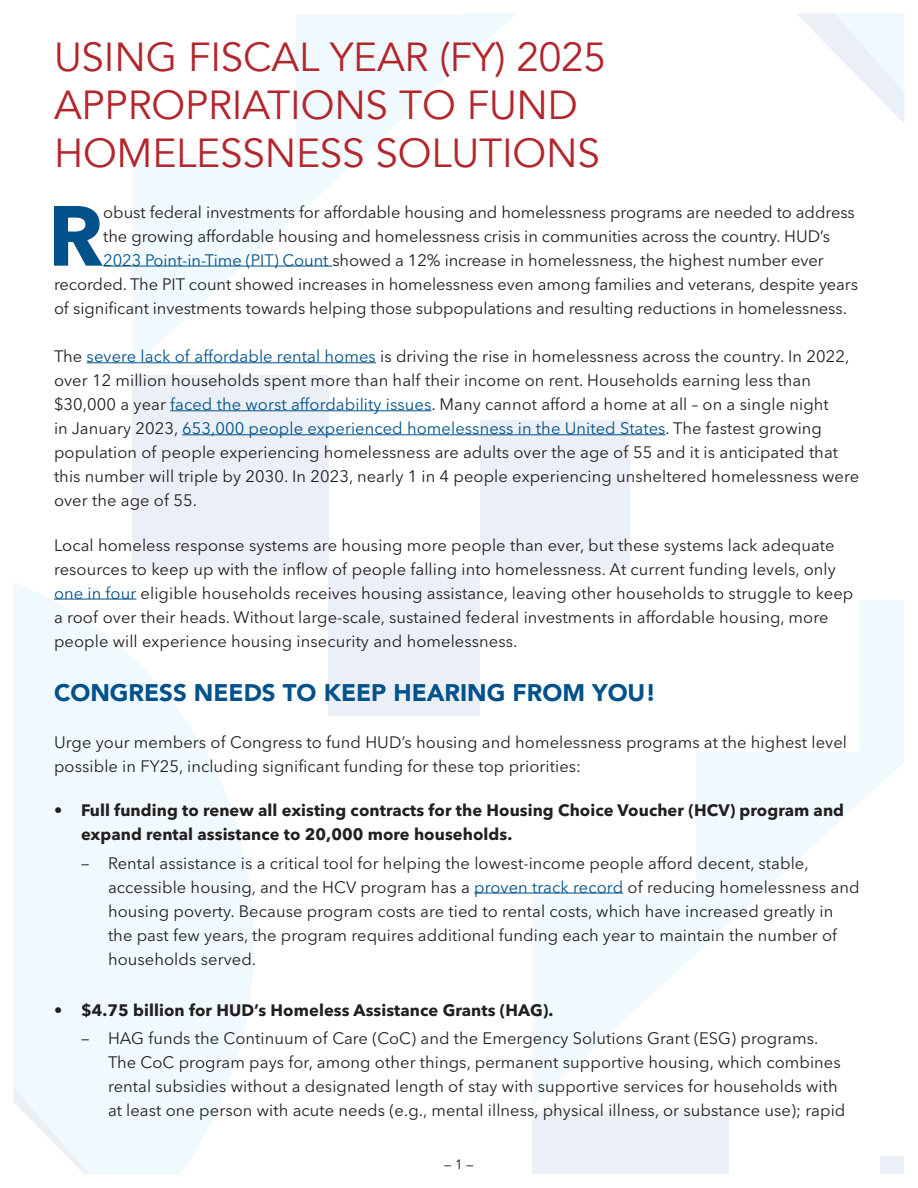
<style>
.page{position:relative;width:918px;height:1188px;background:#fff}
.page>*{position:absolute;margin:0;border:0;box-sizing:border-box;transform-origin:0 0}
.Normal-Dropcap{font:700 84.3px "Avenir Next LT Pro";color:#01518a}
.Heading_1{font:40.5px/48px "Avenir";letter-spacing:-.005em;color:#b2262c}
.Heading_2{font:900 24px "Avenir";color:#01518a}
.Normal-Dropcap-2{font:16.5px/24px "Avenir Next LT Pro";letter-spacing:.005em;color:#231f20}
.t1{font:700 16.5px/24px "Avenir Next LT Pro";letter-spacing:.005em;color:#231f20}
.t2{font:13.5px "Avenir";color:#231f20}
.s1{color:#01518a}
.s2{font-family:"Myriad Pro"}
</style>
<div class="page">
<svg style="left:132px;top:14px;width:383px;height:353px"></svg>
<div style="left:132px;top:375px;width:196px;height:195px;background:#ebeff6"></div>
<div style="left:328px;top:570px;width:152px;height:146px;background:#ebeff6"></div>
<div style="left:480px;top:420px;width:150px;height:150px;background:#ebeff6"></div>
<svg style="left:797px;top:14px;width:107px;height:109px"></svg>
<svg style="left:532px;top:600px;width:372px;height:503px"></svg>
<div style="left:532px;top:1112px;width:197px;height:62px;background:#ebeff6"></div>
<div style="left:880px;top:1156px;width:24px;height:18px;background:#ebeff6"></div>
<svg style="left:14px;top:583px;width:240px;height:591px;fill:#f0f9fd"></svg>
<svg style="left:14px;top:1087px;width:76px;height:87px"></svg>
<hr style="left:103px;top:266px;width:229px;height:1px;background:#01518a">
<hr style="left:87px;top:363px;width:289px;height:1px;background:#01518a">
<hr style="left:170px;top:411px;width:261px;height:1px;background:#01518a">
<hr style="left:182px;top:435px;width:484px;height:1px;background:#01518a">
<hr style="left:54px;top:599px;width:82px;height:1px;background:#01518a">
<hr style="left:474px;top:893px;width:149px;height:1px;background:#01518a">
<p class="Heading_1" style="left:54px;top:34px;width:554px">USING FISCAL YEAR (FY) 2025<br>APPROPRIATIONS TO FUND<br>HOMELESSNESS SOLUTIONS</p>
<p class="Normal-Dropcap" style="left:48px;top:184px;width:57px">R</p>
<p class="Normal-Dropcap-2" style="left:103px;top:200px;width:753px">obust federal investments for affordable housing and homelessness programs are needed to address</p>
<p class="Normal-Dropcap-2" style="left:103px;top:224px;width:728px">the growing affordable housing and homelessness crisis in communities across the country. HUD’s</p>
<p class="Normal-Dropcap-2" style="left:103px;top:248px;width:722px"><span class="s1">2023 Point-in-Time (PIT) Count</span> showed a 12% increase in homelessness, the highest number ever</p>
<p class="Normal-Dropcap-2" style="left:54px;top:272px;width:806px">recorded. The PIT count showed increases in homelessness even among families and veterans, despite years</p>
<p class="Normal-Dropcap-2" style="left:54px;top:296px;width:795px">of significant investments towards helping those subpopulations and resulting reductions in homelessness.</p>
<p class="Normal-Dropcap-2" style="left:54px;top:345px;width:807px">The <span class="s1">severe lack of affordable rental homes</span> is driving the rise in homelessness across the country. In 2022, over 12 million households spent more than half their income on rent. Households earning less than $30,000 a year <span class="s1">faced the worst affordability issues</span>. Many cannot afford a home at all – on a single night<br>in January 2023, <span class="s1">653,000 people experienced homelessness in the United States</span>. The fastest growing population of people experiencing homelessness are adults over the age of 55 and it is anticipated that this number will triple by 2030. In 2023, nearly 1 in 4 people experiencing unsheltered homelessness were over the age of 55.</p>
<p class="Normal-Dropcap-2" style="left:54px;top:533px;width:801px">Local homeless response systems are housing more people than ever, but these systems lack adequate resources to keep up with the inflow of people falling into homelessness. At current funding levels, only <span class="s1">one in four</span> eligible households receives housing assistance, leaving other households to struggle to keep a roof over their heads. Without large-scale, sustained federal investments in affordable housing, more people will experience housing insecurity and homelessness.</p>
<p class="Heading_2" style="left:54px;top:672px;width:604px">CONGRESS NEEDS TO KEEP HEARING FROM YOU!</p>
<p class="Normal-Dropcap-2" style="left:54px;top:730px;width:795px">Urge your members of Congress to fund HUD’s housing and homelessness programs at the highest level possible in FY25, including significant funding for these top priorities:</p>
<p class="t1" style="left:81px;top:798px;width:765px;text-indent:-27px">• Full funding to renew all existing contracts for the Housing Choice Voucher (HCV) program and expand rental assistance to 20,000 more households.</p>
<p class="Normal-Dropcap-2" style="left:108px;top:851px;width:753px;text-indent:-27px"><span class="s2">–</span> Rental assistance is a critical tool for helping the lowest-income people afford decent, stable, accessible housing, and the HCV program has a <span class="s1">proven track record</span> of reducing homelessness and housing poverty. Because program costs are tied to rental costs, which have increased greatly in the past few years, the program requires additional funding each year to maintain the number of households served.</p>
<p class="t1" style="left:54px;top:998px;width:501px">• $4.75 billion for HUD’s Homeless Assistance Grants (HAG).</p>
<p class="Normal-Dropcap-2" style="left:108px;top:1026px;width:739px;text-indent:-27px"><span class="s2">–</span> HAG funds the Continuum of Care (CoC) and the Emergency Solutions Grant (ESG) programs.<br>The CoC program pays for, among other things, permanent supportive housing, which combines rental subsidies without a designated length of stay with supportive services for households with at least one person with acute needs (e.g., mental illness, physical illness, or substance use); rapid</p>
<p class="t2" style="left:445px;top:1156px;width:30px">– 1 –</p>
</div>
